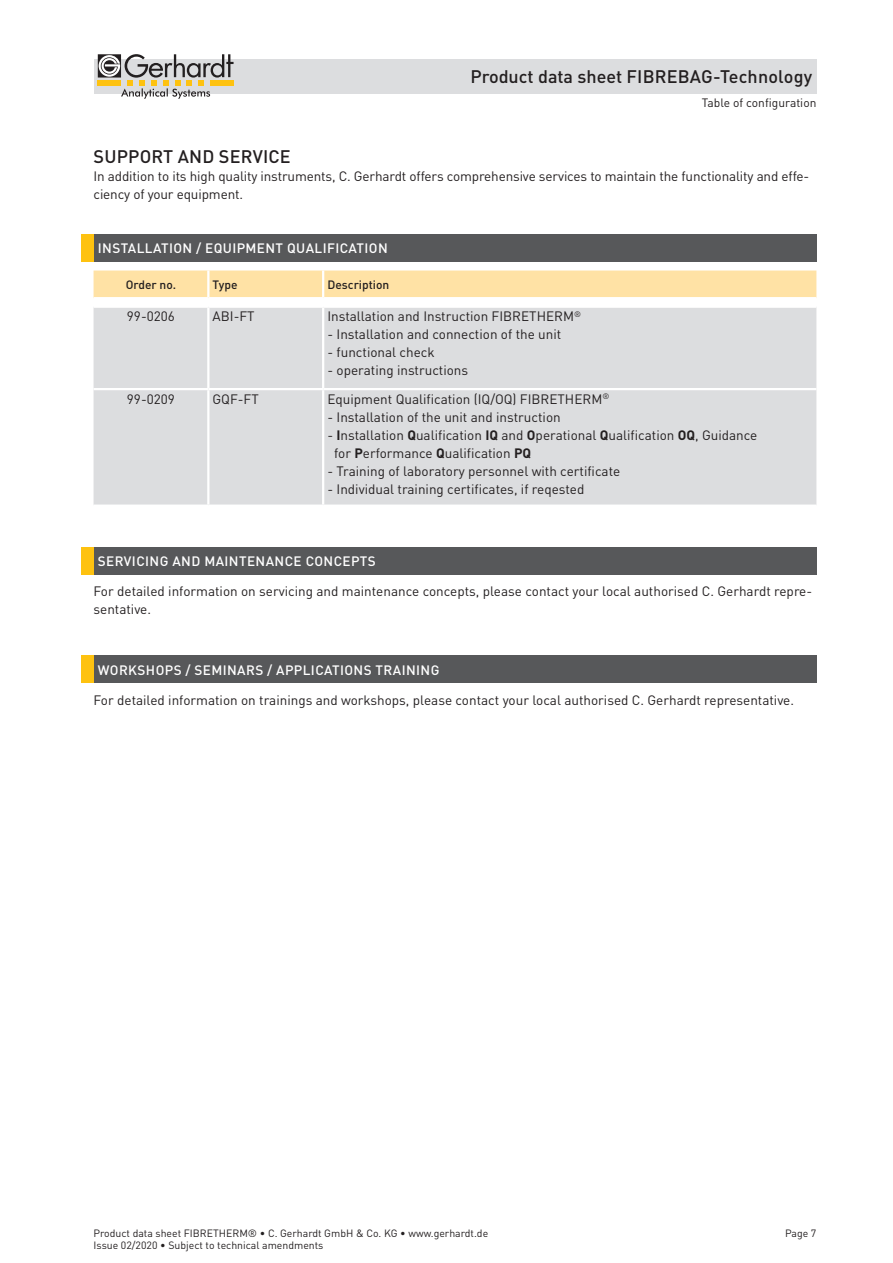
<style>
.page{position:relative;width:893px;height:1263px;background:#fff}
.page>*{position:absolute;margin:0;border:0;box-sizing:border-box;transform-origin:0 0}
.A1-Fließtext{font:500 18px "DINOT";letter-spacing:.01em;color:#231f20}
.A1-Fließtext-2{font:13.5px/18px "DINOT";color:#231f20}
.t1{font:500 13.5px "DINOT";letter-spacing:.03em;color:#fff}
.t2{font:500 12px "DINOT";color:#231f20}
.t3{font:12px "DINOT";color:#231f20}
.t4{font:10.5px/12px "DINOT";color:#231f20}
.s1{font-weight:700}
</style>
<div class="page">
<div style="left:94px;top:59px;width:722px;height:34px;background:#dcdddf"></div>
<svg style="left:98px;top:54px;width:136px;height:45px"></svg>
<div style="left:94px;top:308px;width:722px;height:196px;background:#dcdddf"></div>
<svg style="left:94px;top:270px;width:722px;height:28px;background:#ffe3aa"></svg>
<hr style="left:207px;top:308px;width:2px;height:80px;background:#fff">
<hr style="left:322px;top:308px;width:2px;height:80px;background:#fff">
<hr style="left:94px;top:388px;width:114px;height:2px;background:#fff">
<hr style="left:208px;top:388px;width:115px;height:2px;background:#fff">
<hr style="left:207px;top:390px;width:2px;height:114px;background:#fff">
<hr style="left:323px;top:388px;width:493px;height:2px;background:#fff">
<hr style="left:322px;top:390px;width:2px;height:114px;background:#fff">
<div style="left:81px;top:234px;width:13px;height:28px;background:#fec210"></div>
<div style="left:94px;top:234px;width:722px;height:28px;background:#57585a"></div>
<div style="left:81px;top:656px;width:13px;height:27px;background:#fec210"></div>
<div style="left:94px;top:656px;width:722px;height:27px;background:#57585a"></div>
<div style="left:81px;top:547px;width:13px;height:28px;background:#fec210"></div>
<div style="left:94px;top:547px;width:722px;height:28px;background:#57585a"></div>
<h1 class="A1-Fließtext" style="left:470px;top:65px;width:343px">Product data sheet FIBREBAG-Technology</h1>
<p class="t3" style="left:702px;top:95px;width:116px">Table of configuration</p>
<p class="A1-Fließtext" style="left:94px;top:145px;width:199px">SUPPORT AND SERVICE</p>
<p class="A1-Fließtext-2" style="left:94px;top:167px;width:717px">In addition to its high quality instruments, C. Gerhardt offers comprehensive services to maintain the functionality and effe&shy;ciency of your equipment.</p>
<p class="t1" style="left:98px;top:240px;width:291px">INSTALLATION / EQUIPMENT QUALIFICATION</p>
<p class="t2" style="left:126px;top:277px;width:52px">Order no.</p>
<p class="t2" style="left:213px;top:277px;width:26px">Type</p>
<p class="t2" style="left:327px;top:277px;width:63px">Description</p>
<p class="A1-Fließtext-2" style="left:127px;top:307px;width:50px">99-0206</p>
<p class="A1-Fließtext-2" style="left:213px;top:307px;width:44px">ABI-FT</p>
<p class="A1-Fließtext-2" style="left:327px;top:307px;width:255px">Installation and Instruction FIBRETHERM<sup>®</sup></p>
<p class="A1-Fließtext-2" style="left:327px;top:325px;width:235px">- Installation and connection of the unit</p>
<p class="A1-Fließtext-2" style="left:327px;top:343px;width:109px">- functional check</p>
<p class="A1-Fließtext-2" style="left:327px;top:361px;width:142px">- operating instructions</p>
<p class="A1-Fließtext-2" style="left:127px;top:390px;width:50px">99-0209</p>
<p class="A1-Fließtext-2" style="left:213px;top:390px;width:48px">GQF-FT</p>
<p class="A1-Fließtext-2" style="left:327px;top:390px;width:283px">Equipment Qualification (IQ/OQ) FIBRETHERM<sup>®</sup></p>
<p class="A1-Fließtext-2" style="left:327px;top:408px;width:235px">- Installation of the unit and instruction</p>
<p class="A1-Fließtext-2" style="left:327px;top:426px;width:431px">- <span class="s1">I</span>nstallation <span class="s1">Q</span>ualification <span class="s1">IQ</span> and <span class="s1">O</span>perational <span class="s1">Q</span>ualification <span class="s1">OQ</span>, Guidance</p>
<p class="A1-Fließtext-2" style="left:334px;top:444px;width:199px">for <span class="s1">P</span>erformance <span class="s1">Q</span>ualification <span class="s1">PQ</span></p>
<p class="A1-Fließtext-2" style="left:327px;top:462px;width:294px">- Training of laboratory personnel with certificate</p>
<p class="A1-Fließtext-2" style="left:327px;top:480px;width:258px">- Individual training certificates, if reqested</p>
<p class="t1" style="left:98px;top:553px;width:280px">SERVICING AND MAINTENANCE CONCEPTS</p>
<p class="A1-Fließtext-2" style="left:94px;top:582px;width:720px">For detailed information on servicing and maintenance concepts, please contact your local authorised C. Gerhardt repre&shy;sentative.</p>
<p class="t1" style="left:98px;top:661px;width:343px">WORKSHOPS / SEMINARS / APPLICATIONS TRAINING</p>
<p class="A1-Fließtext-2" style="left:94px;top:691px;width:702px">For detailed information on trainings and workshops, please contact your local authorised C. Gerhardt representative.</p>
<p class="t4" style="left:94px;top:1227px;width:396px">Product data sheet FIBRETHERM® • C. Gerhardt GmbH &amp; Co. KG • www.gerhardt.de<br>Issue 02/2020 • Subject to technical amendments</p>
<p class="t4" style="left:785px;top:1227px;width:33px">Page 7</p>
</div>
